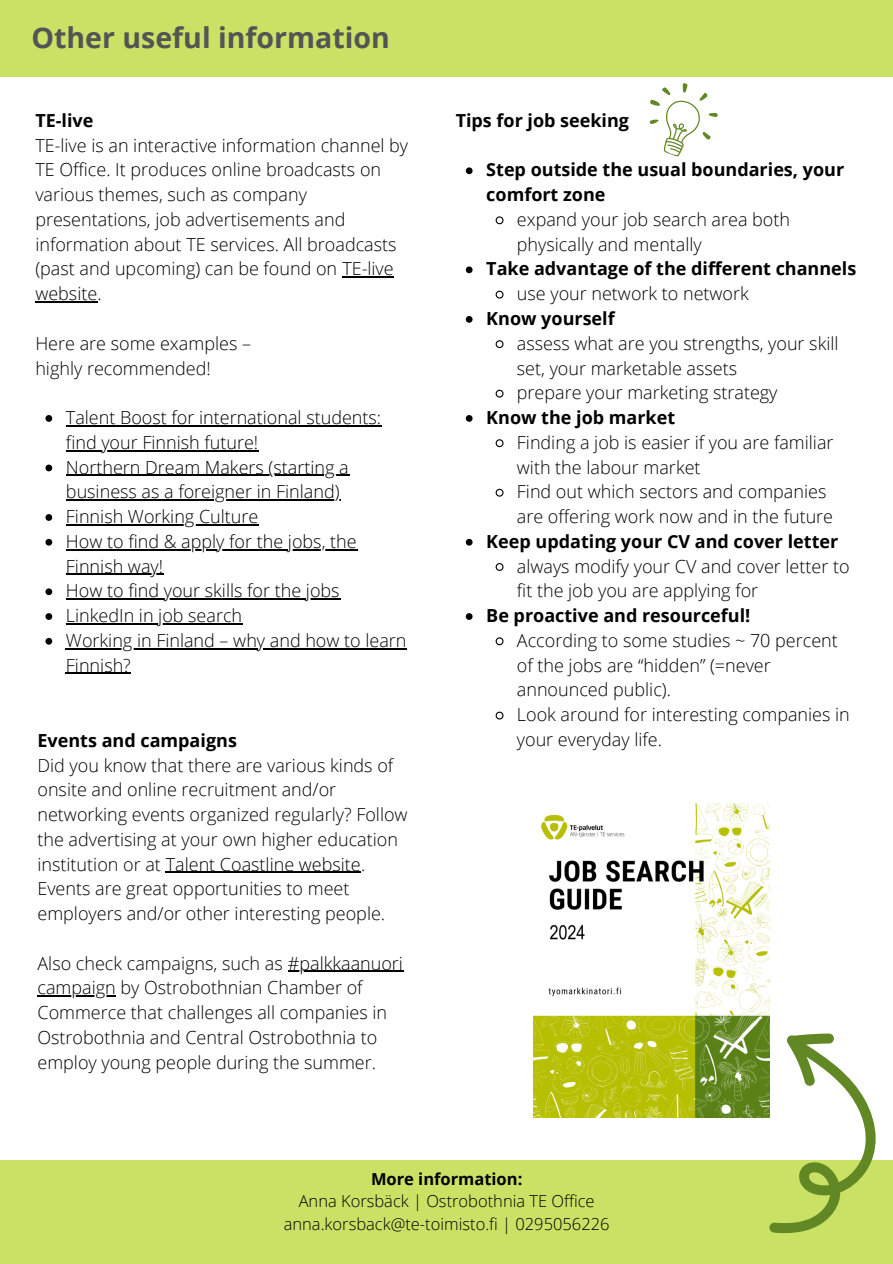
<style>
.page{position:relative;width:893px;height:1264px;background:#fff}
.page>*{position:absolute;margin:0;border:0;box-sizing:border-box;transform-origin:0 0}
.t1{font:700 28.5px "Open Sans";color:#545454}
.t2{font:300 18px/24.8px "Open Sans";color:#000}
.t3{font:700 18px/24.8px "Open Sans";color:#000}
.t4{font:300 16.5px "Open Sans";color:#000}
.t5{font:700 16.5px "Open Sans";color:#000}
</style>
<div class="page">
<div style="left:0;top:1160px;width:892px;height:103px;background:#c9e265"></div>
<svg style="left:769px;top:1033px;width:106px;height:200px"></svg>
<div style="left:0;top:0;width:892px;height:77px;background:#c9e265"></div>
<img style="left:534px;top:803px;width:235px;height:314px">
<svg style="left:466px;top:167px;width:6px;height:7px"></svg>
<svg style="left:495px;top:216px;width:9px;height:9px"></svg>
<svg style="left:466px;top:266px;width:6px;height:7px"></svg>
<svg style="left:495px;top:290px;width:9px;height:9px"></svg>
<svg style="left:466px;top:316px;width:6px;height:7px"></svg>
<svg style="left:495px;top:340px;width:9px;height:9px"></svg>
<svg style="left:495px;top:389px;width:9px;height:9px"></svg>
<svg style="left:466px;top:415px;width:6px;height:7px"></svg>
<svg style="left:495px;top:439px;width:9px;height:9px"></svg>
<svg style="left:495px;top:488px;width:9px;height:9px"></svg>
<svg style="left:466px;top:539px;width:6px;height:6px"></svg>
<svg style="left:495px;top:563px;width:9px;height:8px"></svg>
<svg style="left:466px;top:613px;width:6px;height:7px"></svg>
<svg style="left:495px;top:637px;width:9px;height:9px"></svg>
<svg style="left:495px;top:711px;width:9px;height:9px"></svg>
<hr style="left:166px;top:871px;width:195px;height:2px;background:#000">
<hr style="left:288px;top:970px;width:115px;height:2px;background:#000">
<hr style="left:37px;top:995px;width:79px;height:1px;background:#000">
<hr style="left:342px;top:276px;width:52px;height:2px;background:#000">
<hr style="left:35px;top:301px;width:62px;height:1px;background:#000">
<svg style="left:45px;top:415px;width:7px;height:7px"></svg>
<hr style="left:66px;top:425px;width:315px;height:1px;background:#000">
<hr style="left:66px;top:450px;width:192px;height:1px;background:#000">
<svg style="left:45px;top:464px;width:7px;height:7px"></svg>
<hr style="left:66px;top:474px;width:283px;height:2px;background:#000">
<hr style="left:66px;top:499px;width:274px;height:1px;background:#000">
<svg style="left:45px;top:514px;width:7px;height:7px"></svg>
<hr style="left:66px;top:524px;width:193px;height:1px;background:#000">
<svg style="left:45px;top:539px;width:7px;height:6px"></svg>
<hr style="left:66px;top:549px;width:291px;height:1px;background:#000">
<hr style="left:66px;top:573px;width:97px;height:2px;background:#000">
<svg style="left:45px;top:588px;width:7px;height:7px"></svg>
<hr style="left:66px;top:598px;width:274px;height:1px;background:#000">
<svg style="left:45px;top:613px;width:7px;height:7px"></svg>
<hr style="left:66px;top:623px;width:176px;height:1px;background:#000">
<svg style="left:45px;top:638px;width:7px;height:6px"></svg>
<hr style="left:66px;top:648px;width:341px;height:1px;background:#000">
<hr style="left:66px;top:672px;width:65px;height:2px;background:#000">
<svg style="left:649px;top:83px;width:69px;height:74px"></svg>
<p class="t1" style="left:31px;top:18px;width:360px">Other useful information</p>
<p class="t3" style="left:35px;top:107px;width:60px">TE-live</p>
<p class="t2" style="left:35px;top:132px;width:374px">TE-live is an interactive information channel by TE Office. It produces online broadcasts on various themes, such as company presentations, job advertisements and information about TE services. All broadcasts (past and upcoming) can be found on TE-live website.</p>
<p class="t2" style="left:35px;top:330px;width:217px">Here are some examples –</p>
<p class="t2" style="left:35px;top:355px;width:177px">highly recommended!</p>
<p class="t2" style="left:66px;top:404px;width:317px">Talent Boost for international students:</p>
<p class="t2" style="left:66px;top:429px;width:284px">find your Finnish future!<br>Northern Dream Makers (starting a</p>
<p class="t2" style="left:66px;top:479px;width:275px">business as a foreigner in Finland)<br>Finnish Working Culture</p>
<p class="t2" style="left:66px;top:528px;width:292px">How to find &amp; apply for the jobs, the</p>
<p class="t2" style="left:66px;top:553px;width:275px">Finnish way!<br>How to find your skills for the jobs</p>
<p class="t2" style="left:66px;top:602px;width:178px">LinkedIn in job search</p>
<p class="t2" style="left:66px;top:627px;width:342px">Working in Finland – why and how to learn<br>Finnish?</p>
<p class="t3" style="left:455px;top:107px;width:175px">Tips for job seeking</p>
<p class="t3" style="left:486px;top:157px;width:359px">Step outside the usual boundaries, your comfort zone</p>
<p class="t2" style="left:517px;top:206px;width:275px">expand your job search area both physically and mentally</p>
<p class="t3" style="left:486px;top:256px;width:371px">Take advantage of the different channels</p>
<p class="t2" style="left:517px;top:281px;width:233px">use your network to network</p>
<p class="t3" style="left:486px;top:305px;width:130px">Know yourself</p>
<p class="t2" style="left:517px;top:330px;width:323px">assess what are you strengths, your skill set, your marketable assets</p>
<p class="t2" style="left:517px;top:380px;width:262px">prepare your marketing strategy</p>
<p class="t3" style="left:486px;top:404px;width:190px">Know the job market</p>
<p class="t2" style="left:517px;top:429px;width:318px">Finding a job is easier if you are familiar with the labour market</p>
<p class="t2" style="left:517px;top:479px;width:318px">Find out which sectors and companies are offering work now and in the future</p>
<p class="t3" style="left:486px;top:528px;width:353px">Keep updating your CV and cover letter</p>
<p class="t2" style="left:517px;top:553px;width:334px">always modify your CV and cover letter to fit the job you are applying for</p>
<p class="t3" style="left:486px;top:602px;width:265px">Be proactive and resourceful!</p>
<h2 class="t2" style="left:517px;top:627px;width:322px">According to some studies ~ 70 percent of the jobs are “hidden” (=never announced public).</h2>
<p class="t2" style="left:517px;top:701px;width:334px">Look around for interesting companies in</p>
<p class="t3" style="left:37px;top:727px;width:201px">Events and campaigns</p>
<p class="t2" style="left:517px;top:726px;width:147px">your everyday life.</p>
<p class="t2" style="left:37px;top:752px;width:371px">Did you know that there are various kinds of onsite and online recruitment and/or networking events organized regularly? Follow the advertising at your own higher education institution or at Talent Coastline website.<br>Events are great opportunities to meet employers and/or other interesting people.</p>
<p class="t2" style="left:37px;top:950px;width:367px">Also check campaigns, such as #palkkaanuori</p>
<p class="t2" style="left:37px;top:975px;width:351px">campaign by Ostrobothnian Chamber of Commerce that challenges all companies in Ostrobothnia and Central Ostrobothnia to employ young people during the summer.</p>
<p class="t5" style="left:371px;top:1167px;width:153px">More information:</p>
<p class="t4" style="left:299px;top:1189px;width:297px">Anna Korsbäck | Ostrobothnia TE Office</p>
<p class="t4" style="left:284px;top:1212px;width:327px">anna.korsback@te-toimisto.fi | 0295056226</p>
</div>
